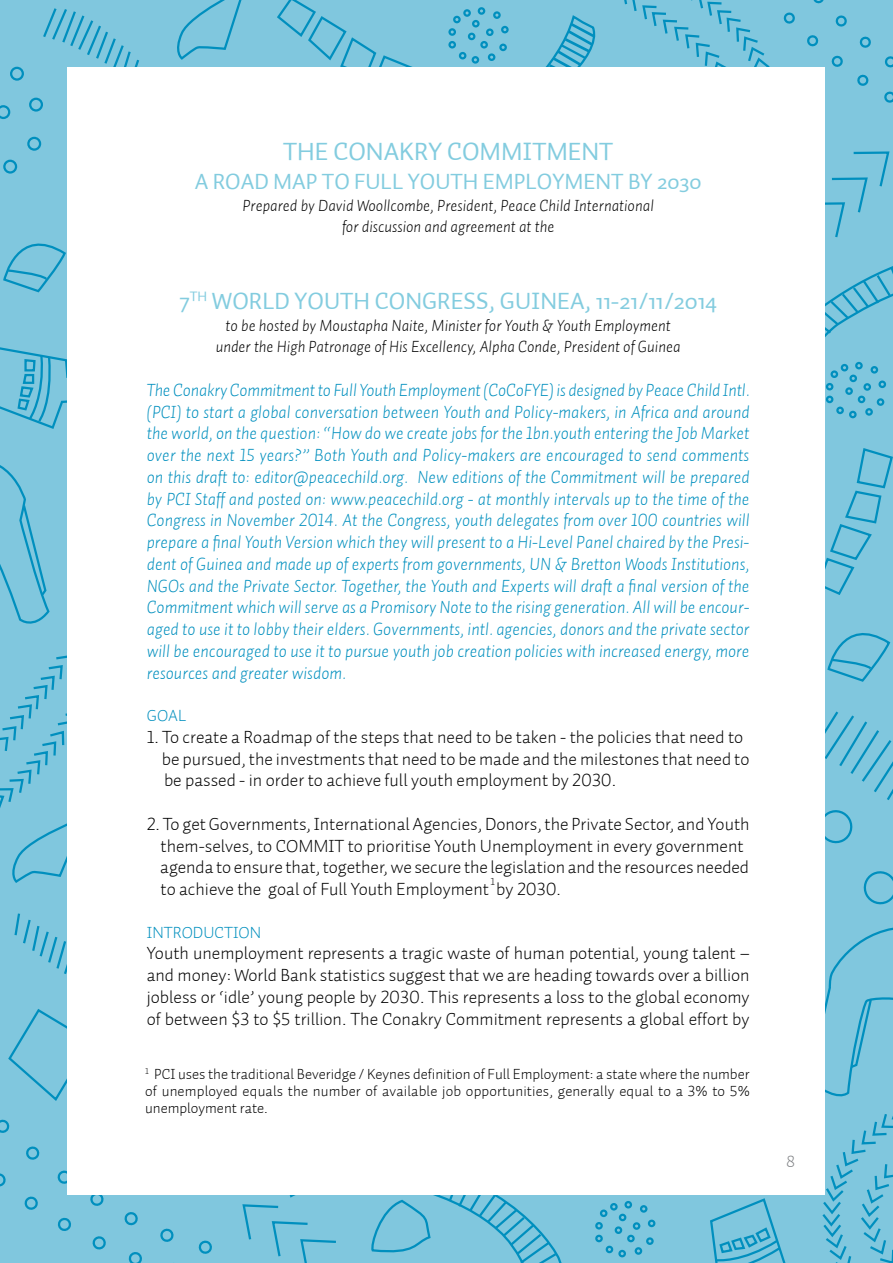
<style>
.page{position:relative;width:893px;height:1263px;background:#80c7de}
.page>*{position:absolute;margin:0;border:0;box-sizing:border-box;transform-origin:0 0}
.t1{font:25.5px "Auto 1";color:#83ccdf}
.t2{font:24px "Auto 1";color:#83ccdf}
.t3{font:22.5px "Auto 1";color:#83ccdf}
.t4{font:18px/21.8px "Auto 1 Light Italic LF";color:#008fbe;text-align:justify}
.t5{font:18px/21.8px "Auto 1 Light LF";color:#000}
.t6{font:16.5px/21.8px "Auto 1 Light Italic LF";color:#000;text-align:center}
.t7{font:16.5px "Auto 1 Light LF";color:#008fbe}
.t8{font:16.5px "Auto 1 Light LF";color:#808285}
.t9{font:15px/17.2px "Auto 1 Light LF";letter-spacing:.01em;color:#000;text-align:justify}
.t10{font:10.5px "Auto 1 Light LF";color:#000}
</style>
<div class="page">
<svg style="left:3px;top:243px;width:63px;height:50px"></svg>
<svg style="left:177px;top:0;width:65px;height:60px"></svg>
<svg style="left:0;top:1173px;width:6px;height:14px"></svg>
<svg style="left:24px;top:1196px;width:14px;height:14px"></svg>
<svg style="left:57px;top:1217px;width:14px;height:14px"></svg>
<svg style="left:92px;top:1236px;width:14px;height:14px"></svg>
<svg style="left:128px;top:1252px;width:14px;height:11px"></svg>
<svg style="left:0;top:1119px;width:10px;height:14px"></svg>
<svg style="left:26px;top:1146px;width:14px;height:14px"></svg>
<svg style="left:57px;top:1168px;width:11px;height:17px"></svg>
<svg style="left:90px;top:1195px;width:14px;height:11px"></svg>
<svg style="left:124px;top:1212px;width:14px;height:14px"></svg>
<svg style="left:160px;top:1228px;width:14px;height:14px"></svg>
<svg style="left:198px;top:1240px;width:14px;height:14px"></svg>
<svg style="left:863px;top:871px;width:30px;height:34px"></svg>
<svg style="left:825px;top:810px;width:28px;height:34px"></svg>
<svg style="left:0;top:346px;width:68px;height:84px"></svg>
<div style="left:472px;top:20px;width:8px;height:7px;border:2px solid #008fbe;border-radius:50%"></div>
<div style="left:468px;top:33px;width:7px;height:7px;border:2px solid #008fbe;border-radius:50%"></div>
<div style="left:480px;top:41px;width:8px;height:8px;border:2px solid #008fbe;border-radius:50%"></div>
<div style="left:486px;top:28px;width:8px;height:8px;border:2px solid #008fbe;border-radius:50%"></div>
<div style="left:478px;top:7px;width:7px;height:8px;border:2px solid #008fbe;border-radius:50%"></div>
<div style="left:493px;top:11px;width:8px;height:8px;border:2px solid #008fbe;border-radius:50%"></div>
<div style="left:463px;top:9px;width:8px;height:8px;border:2px solid #008fbe;border-radius:50%"></div>
<div style="left:472px;top:56px;width:7px;height:8px;border:2px solid #008fbe;border-radius:50%"></div>
<div style="left:459px;top:52px;width:7px;height:7px;border:2px solid #008fbe;border-radius:50%"></div>
<div style="left:448px;top:41px;width:8px;height:8px;border:2px solid #008fbe;border-radius:50%"></div>
<div style="left:453px;top:16px;width:8px;height:7px;border:2px solid #008fbe;border-radius:50%"></div>
<div style="left:488px;top:53px;width:7px;height:8px;border:2px solid #008fbe;border-radius:50%"></div>
<div style="left:448px;top:28px;width:8px;height:8px;border:2px solid #008fbe;border-radius:50%"></div>
<svg style="left:499px;top:14px;width:104px;height:54px"></svg>
<svg style="left:825px;top:448px;width:68px;height:147px"></svg>
<svg style="left:0;top:105px;width:10px;height:14px"></svg>
<div style="left:10px;top:67px;width:14px;height:14px;border:2px solid #008fbe;border-radius:50%"></div>
<div style="left:29px;top:97px;width:14px;height:15px;border:2px solid #008fbe;border-radius:50%"></div>
<div style="left:27px;top:137px;width:14px;height:14px;border:2px solid #008fbe;border-radius:50%"></div>
<div style="left:3px;top:159px;width:14px;height:15px;border:2px solid #008fbe;border-radius:50%"></div>
<svg style="left:43px;top:8px;width:106px;height:85px"></svg>
<svg style="left:275px;top:0;width:143px;height:68px"></svg>
<svg style="left:242px;top:1195px;width:356px;height:68px"></svg>
<div style="left:849px;top:411px;width:8px;height:7px;border:2px solid #008fbe;border-radius:50%"></div>
<svg style="left:0;top:443px;width:68px;height:441px"></svg>
<svg style="left:710px;top:1198px;width:76px;height:65px"></svg>
<svg style="left:14px;top:911px;width:54px;height:79px"></svg>
<svg style="left:621px;top:0;width:272px;height:416px"></svg>
<svg style="left:8px;top:1007px;width:60px;height:96px"></svg>
<svg style="left:825px;top:633px;width:68px;height:167px"></svg>
<div style="left:619px;top:1214px;width:7px;height:7px;border:2px solid #008fbe;border-radius:50%"></div>
<div style="left:615px;top:1226px;width:7px;height:8px;border:2px solid #008fbe;border-radius:50%"></div>
<div style="left:627px;top:1235px;width:8px;height:7px;border:2px solid #008fbe;border-radius:50%"></div>
<div style="left:633px;top:1222px;width:7px;height:8px;border:2px solid #008fbe;border-radius:50%"></div>
<div style="left:624px;top:1201px;width:8px;height:7px;border:2px solid #008fbe;border-radius:50%"></div>
<div style="left:640px;top:1205px;width:7px;height:8px;border:2px solid #008fbe;border-radius:50%"></div>
<div style="left:610px;top:1203px;width:8px;height:7px;border:2px solid #008fbe;border-radius:50%"></div>
<div style="left:618px;top:1250px;width:8px;height:7px;border:2px solid #008fbe;border-radius:50%"></div>
<div style="left:606px;top:1246px;width:7px;height:7px;border:2px solid #008fbe;border-radius:50%"></div>
<div style="left:595px;top:1235px;width:8px;height:7px;border:2px solid #008fbe;border-radius:50%"></div>
<div style="left:600px;top:1209px;width:7px;height:8px;border:2px solid #008fbe;border-radius:50%"></div>
<div style="left:648px;top:1219px;width:7px;height:8px;border:2px solid #008fbe;border-radius:50%"></div>
<div style="left:646px;top:1237px;width:8px;height:8px;border:2px solid #008fbe;border-radius:50%"></div>
<div style="left:635px;top:1247px;width:7px;height:8px;border:2px solid #008fbe;border-radius:50%"></div>
<div style="left:595px;top:1222px;width:8px;height:7px;border:2px solid #008fbe;border-radius:50%"></div>
<svg style="left:822px;top:927px;width:71px;height:336px"></svg>
<div style="left:68px;top:68px;width:757px;height:1127px;background:#fff"></div>
<h1 class="t1" style="left:283px;top:136px;width:332px">THE CONAKRY COMMITMENT</h1>
<p class="t3" style="left:195px;top:167px;width:508px">A ROAD MAP TO FULL YOUTH EMPLOYMENT BY 2030</p>
<p class="t6" style="left:242px;top:194px;width:413px">Prepared by David Woollcombe, President, Peace Child International for discussion and agreement at the</p>
<h2 class="t2" style="left:179px;top:286px;width:540px">7<sup>TH</sup> WORLD YOUTH CONGRESS, GUINEA, 11-21/11/2014</h2>
<p class="t6" style="left:216px;top:314px;width:466px">to be hosted by Moustapha Naite, Minister for Youth &amp; Youth Employment under the High Patronage of His Excellency, Alpha Conde, President of Guinea</p>
<p class="t4" style="left:147px;top:379px;width:604px">The Conakry Commitment to Full Youth Employment (CoCoFYE) is designed by Peace Child Intl. (PCI) to start a global conversation between Youth and Policy-makers, in Africa and around the world, on the question: “How do we create jobs for the 1bn.youth entering the Job Market over the next 15 years?” Both Youth and Policy-makers are encouraged to send comments on this draft to: editor@peacechild.org. New editions of the Commitment will be prepared by PCI Staff and posted on: www.peacechild.org - at monthly intervals up to the time of the Congress in November 2014. At the Congress, youth delegates from over 100 countries will prepare a final Youth Version which they will present to a Hi-Level Panel chaired by the Presi&shy;dent of Guinea and made up of experts from governments, UN &amp; Bretton Woods Institutions, NGOs and the Private Sector. Together, the Youth and Experts will draft a final version of the Commitment which will serve as a Promisory Note to the rising generation. All will be encour&shy;aged to use it to lobby their elders. Governments, intl. agencies, donors and the private sector will be encouraged to use it to pursue youth job creation policies with increased energy, more resources and greater wisdom.</p>
<p class="t7" style="left:147px;top:705px;width:41px">GOAL</p>
<p class="t5" style="left:162px;top:726px;width:589px;text-indent:-15px">1. To create a Roadmap of the steps that need to be taken - the policies that need to be pursued, the investments that need to be made and the milestones that need to be passed - in order to achieve full youth employment by 2030.</p>
<p class="t5" style="left:160px;top:813px;width:591px;text-indent:-14px">2. To get Governments, International Agencies, Donors, the Private Sector, and Youth them-selves, to COMMIT to prioritise Youth Unemployment in every government agenda to ensure that, together, we secure the legislation and the resources needed to achieve the goal of Full Youth Employment by 2030.</p>
<p class="t7" style="left:147px;top:922px;width:116px">INTRODUCTION</p>
<p class="t5" style="left:147px;top:942px;width:604px;text-align:justify">Youth unemployment represents a tragic waste of human potential, young talent – and money: World Bank statistics suggest that we are heading towards over a billion jobless or ‘idle’ young people by 2030. This represents a loss to the global economy of between $3 to $5 trillion. The Conakry Commitment represents a global effort by</p>
<p class="t10" style="left:490px;top:874px;width:6px">1</p>
<p class="t9" style="left:145px;top:1065px;width:606px"><sup>1</sup> PCI uses the traditional Beveridge / Keynes definition of Full Employment: a state where the number of unemployed equals the number of available job opportunities, generally equal to a 3% to 5% unemployment rate.</p>
<p class="t8" style="left:786px;top:1151px;width:11px">8</p>
</div>
